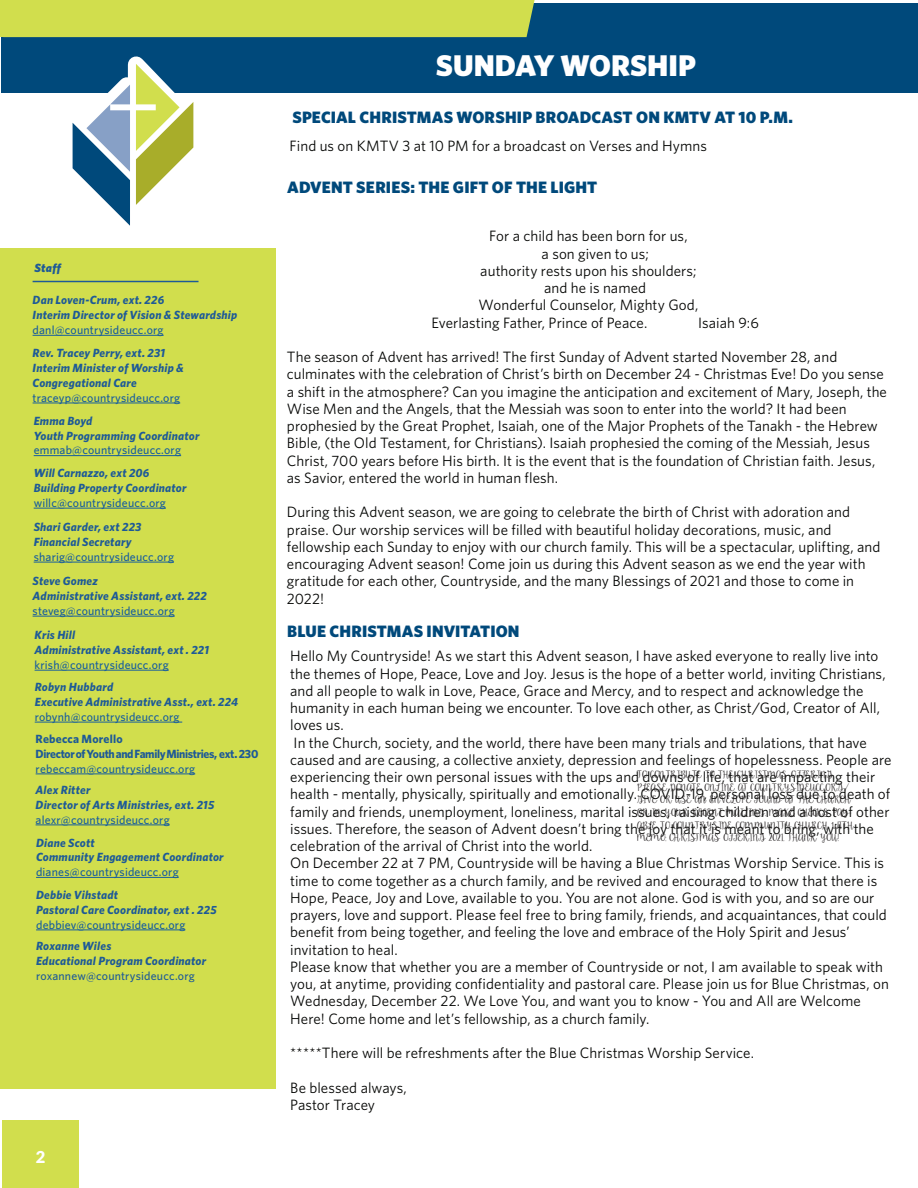
<style>
.page{position:relative;width:918px;height:1188px;background:#fff}
.page>*{position:absolute;margin:0;border:0;box-sizing:border-box;transform-origin:0 0}
.Page_Heading{font:900 30px "Whitney";color:#fff}
.PC_Section-Heading{font:900 16.5px "Whitney";letter-spacing:.01em;color:#00497b}
.t1{font:900 16.5px "Lato";color:#fff}
.Ongoing_paragraphs{font:15px/17.2px "Whitney";letter-spacing:.005em;color:#040503}
.t2{font:italic 700 11.85px/14.9px "Whitney";letter-spacing:.015em;color:#1e5a97}
.t3{font:500 11.85px "Whitney";letter-spacing:.015em;color:#175d9e}
.t4{font:700 11.85px/14.9px "Whitney";letter-spacing:-.025em;color:#1e5a97}
.t5{font:500 11.85px "Whitney";letter-spacing:.015em;color:#1e5a97}
.t6{font:italic 900 11.85px "Whitney";letter-spacing:.02em;color:#1e5a97}
.t7{font:10.5px/12.6px "Daydreamer";color:#231f20}
</style>
<div class="page">
<div style="left:2px;top:1120px;width:76px;height:68px;background:#d1de4d"></div>
<div style="left:0;top:248px;width:275px;height:841px;background:#d1de4d"></div>
<hr style="left:35px;top:722px;width:147px;height:1px;background:#175d9e">
<hr style="left:34px;top:562px;width:140px;height:1px;background:#175d9e">
<hr style="left:33px;top:616px;width:142px;height:1px;background:#175d9e">
<hr style="left:35px;top:670px;width:134px;height:1px;background:#175d9e">
<hr style="left:33px;top:281px;width:166px;height:1px;background:#1e5a97">
<hr style="left:36px;top:930px;width:149px;height:1px;background:#175d9e">
<div style="left:1px;top:3px;width:917px;height:90px;background:#00497b"></div>
<svg style="left:3px;top:0;width:532px;height:264px"></svg>
<div style="left:0;top:0;width:24px;height:37px;background:#d1de4d"></div>
<hr style="left:36px;top:774px;width:159px;height:1px;background:#175d9e">
<hr style="left:34px;top:508px;width:132px;height:1px;background:#175d9e">
<hr style="left:36px;top:877px;width:143px;height:1px;background:#175d9e">
<hr style="left:36px;top:825px;width:134px;height:1px;background:#175d9e">
<hr style="left:34px;top:455px;width:147px;height:1px;background:#175d9e">
<hr style="left:33px;top:335px;width:131px;height:1px;background:#175d9e">
<hr style="left:33px;top:403px;width:147px;height:1px;background:#175d9e">
<p class="t6" style="left:35px;top:260px;width:28px">Staff</p>
<p class="t2" style="left:33px;top:293px;width:206px">Dan Loven-Crum, ext. 226<br>Interim Director of Vision &amp; Stewardship</p>
<p class="t3" style="left:33px;top:322px;width:133px">danl@countrysideucc.org</p>
<p class="t2" style="left:33px;top:345px;width:153px">Rev. Tracey Perry, ext. 231<br>Interim Minister of Worship &amp;<br>Congregational Care</p>
<p class="t3" style="left:33px;top:390px;width:149px">traceyp@countrysideucc.org</p>
<p class="t2" style="left:34px;top:413px;width:167px">Emma Boyd<br>Youth Programming Coordinator</p>
<p class="t3" style="left:34px;top:442px;width:149px">emmab@countrysideucc.org</p>
<p class="t2" style="left:34px;top:465px;width:154px">Will Carnazzo, ext 206<br>Building Property Coordinator</p>
<p class="t3" style="left:34px;top:495px;width:134px">willc@countrysideucc.org</p>
<p class="t2" style="left:34px;top:519px;width:109px">Shari Garder, ext 223<br>Financial Secretary</p>
<p class="t3" style="left:34px;top:549px;width:142px">sharig@countrysideucc.org</p>
<p class="t2" style="left:33px;top:573px;width:176px">Steve Gomez<br>Administrative Assistant, ext. 222</p>
<p class="t3" style="left:33px;top:603px;width:144px">steveg@countrysideucc.org</p>
<p class="t2" style="left:35px;top:627px;width:176px">Kris Hill<br>Administrative Assistant, ext . 221</p>
<p class="t3" style="left:35px;top:657px;width:136px">krish@countrysideucc.org</p>
<p class="t2" style="left:35px;top:679px;width:205px">Robyn Hubbard<br>Executive Administrative Asst., ext. 224</p>
<p class="t3" style="left:35px;top:709px;width:146px">robynh@countrysideucc.org</p>
<p class="t4" style="left:36px;top:731px;width:224px">Rebecca Morello<br>Director of Youth and Family Ministries, ext. 230</p>
<p class="t3" style="left:36px;top:761px;width:161px">rebeccam@countrysideucc.org</p>
<p class="t2" style="left:36px;top:782px;width:180px">Alex Ritter<br>Director of Arts Ministries, ext. 215</p>
<p class="t3" style="left:36px;top:812px;width:136px">alexr@countrysideucc.org</p>
<p class="t2" style="left:36px;top:835px;width:189px">Diane Scott<br>Community Engagement Coordinator</p>
<p class="t3" style="left:36px;top:864px;width:144px">dianes@countrysideucc.org</p>
<p class="t2" style="left:36px;top:887px;width:182px">Debbie Vihstadt<br>Pastoral Care Coordinator, ext . 225</p>
<p class="t3" style="left:36px;top:917px;width:151px">debbiev@countrysideucc.org</p>
<p class="t2" style="left:36px;top:938px;width:172px">Roxanne Wiles<br>Educational Program Coordinator</p>
<p class="t5" style="left:36px;top:968px;width:160px">roxannew@countrysideucc.org</p>
<p class="t1" style="left:36px;top:1145px;width:11px">2</p>
<p class="Page_Heading" style="left:436px;top:46px;width:261px">SUNDAY WORSHIP</p>
<p class="PC_Section-Heading" style="left:292px;top:106px;width:502px">SPECIAL CHRISTMAS WORSHIP BROADCAST ON KMTV AT 10 P.M.</p>
<p class="Ongoing_paragraphs" style="left:290px;top:137px;width:419px">Find us on KMTV 3 at 10 PM for a broadcast on Verses and Hymns</p>
<p class="PC_Section-Heading" style="left:287px;top:176px;width:312px">ADVENT SERIES: THE GIFT OF THE LIGHT</p>
<p class="Ongoing_paragraphs" style="left:489px;top:227px;width:200px">For a child has been born for us,</p>
<p class="Ongoing_paragraphs" style="left:542px;top:244px;width:109px">a son given to us;</p>
<p class="Ongoing_paragraphs" style="left:480px;top:262px;width:218px">authority rests upon his shoulders;</p>
<p class="Ongoing_paragraphs" style="left:544px;top:279px;width:104px">and he is named</p>
<p class="Ongoing_paragraphs" style="left:479px;top:296px;width:221px">Wonderful Counselor, Mighty God,</p>
<p class="Ongoing_paragraphs" style="left:431px;top:313px;width:217px">Everlasting Father, Prince of Peace.</p>
<p class="Ongoing_paragraphs" style="left:698px;top:313px;width:62px">Isaiah 9:6</p>
<p class="Ongoing_paragraphs" style="left:287px;top:348px;width:602px">The season of Advent has arrived! The first Sunday of Advent started November 28, and culminates with the celebration of Christ’s birth on December 24 - Christmas Eve! Do you sense a shift in the atmosphere? Can you imagine the anticipation and excitement of Mary, Joseph, the Wise Men and the Angels, that the Messiah was soon to enter into the world? It had been prophesied by the Great Prophet, Isaiah, one of the Major Prophets of the Tanakh - the Hebrew Bible, (the Old Testament, for Christians). Isaiah prophesied the coming of the Messiah, Jesus Christ, 700 years before His birth. It is the event that is the foundation of Christian faith. Jesus, as Savior, entered the world in human flesh.</p>
<p class="Ongoing_paragraphs" style="left:287px;top:503px;width:595px">During this Advent season, we are going to celebrate the birth of Christ with adoration and praise. Our worship services will be filled with beautiful holiday decorations, music, and fellowship each Sunday to enjoy with our church family. This will be a spectacular, uplifting, and encouraging Advent season! Come join us during this Advent season as we end the year with gratitude for each other, Countryside, and the many Blessings of 2021 and those to come in 2022!</p>
<p class="PC_Section-Heading" style="left:287px;top:620px;width:234px">BLUE CHRISTMAS INVITATION</p>
<p class="Ongoing_paragraphs" style="left:290px;top:647px;width:597px">Hello My Countryside! As we start this Advent season, I have asked everyone to really live into the themes of Hope, Peace, Love and Joy. Jesus is the hope of a better world, inviting Christians, and all people to walk in Love, Peace, Grace and Mercy, and to respect and acknowledge the humanity in each human being we encounter. To love each other, as Christ/God, Creator of All, loves us.</p>
<p class="Ongoing_paragraphs" style="left:290px;top:734px;width:603px">In the Church, society, and the world, there have been many trials and tribulations, that have caused and are causing, a collective anxiety, depression and feelings of hopelessness. People are experiencing their own personal issues with the ups and downs of life, that are impacting their health - mentally, physically, spiritually and emotionally. COVID-19, personal loss due to death of family and friends, unemployment, loneliness, marital issues, raising children and a host of other issues. Therefore, the season of Advent doesn’t bring the joy that it is meant to bring, with the celebration of the arrival of Christ into the world.</p>
<p class="Ongoing_paragraphs" style="left:290px;top:854px;width:598px">On December 22 at 7 PM, Countryside will be having a Blue Christmas Worship Service. This is time to come together as a church family, and be revived and encouraged to know that there is Hope, Peace, Joy and Love, available to you. You are not alone. God is with you, and so are our prayers, love and support. Please feel free to bring family, friends, and acquaintances, that could benefit from being together, and feeling the love and embrace of the Holy Spirit and Jesus’ invitation to heal.</p>
<p class="Ongoing_paragraphs" style="left:290px;top:958px;width:600px">Please know that whether you are a member of Countryside or not, I am available to speak with you, at anytime, providing confidentiality and pastoral care. Please join us for Blue Christmas, on Wednesday, December 22. We Love You, and want you to know - You and All are Welcome Here! Come home and let’s fellowship, as a church family.</p>
<p class="Ongoing_paragraphs" style="left:290px;top:1044px;width:465px">*****There will be refreshments after the Blue Christmas Worship Service.</p>
<p class="Ongoing_paragraphs" style="left:290px;top:1079px;width:118px">Be blessed always,</p>
<p class="Ongoing_paragraphs" style="left:290px;top:1096px;width:86px">Pastor Tracey</p>
<p class="t7" style="left:637px;top:769px;width:218px">TO CONTRIBUTE TO THE CHRISTMAS OFFERING, PLEASE DONATE ONLINE AT COUNTRYSIDEUCC.ORG/ GIVE OR USE AN ENVELOPE FOUND AT THE CHURCH OR IN YOUR RECENT MAILING. MAKE CHECKS PAY-ABLE TO COUNTRYSIDE COMMUNITY CHURCH WITH MEMO: CHRISTMAS OFFERING 2021. THANK YOU!</p>
</div>
